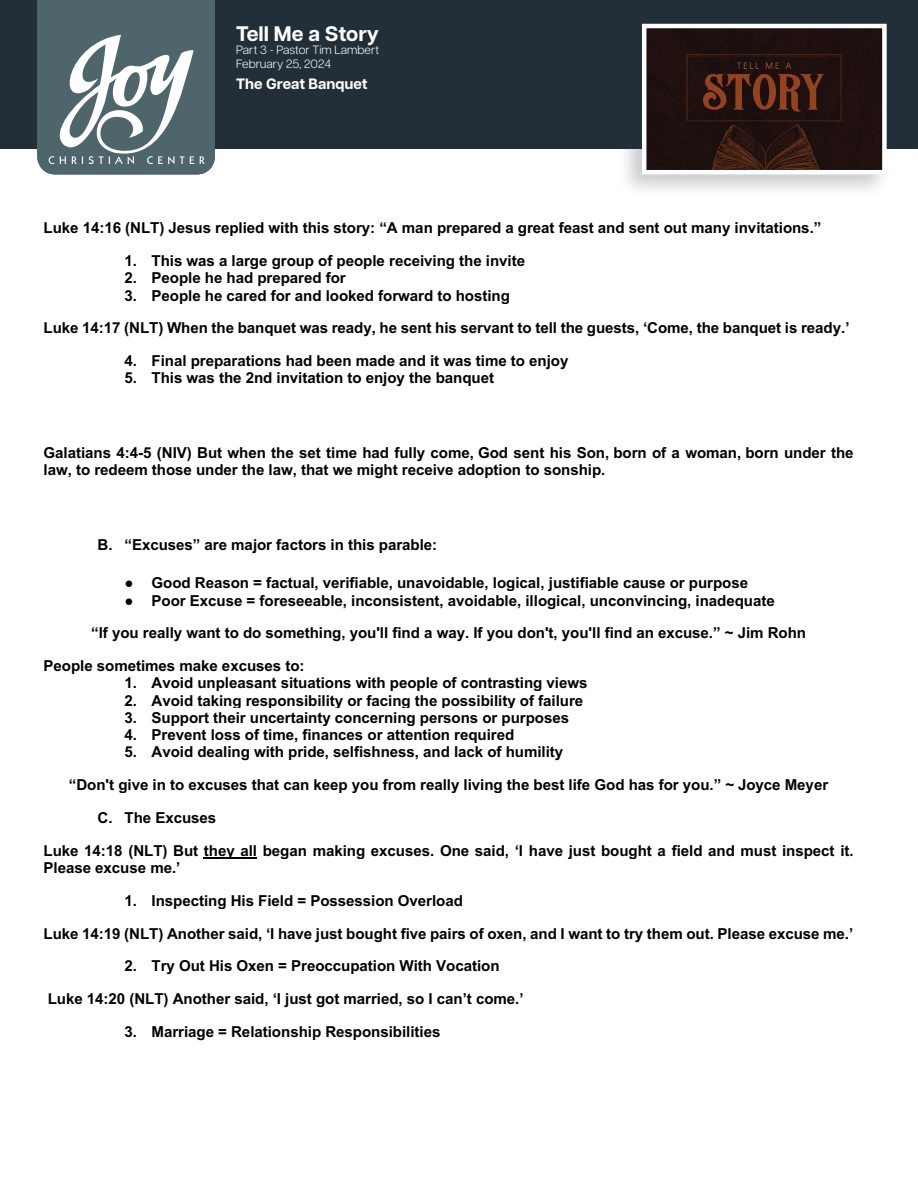
<style>
.page{position:relative;width:918px;height:1188px;background:#fff}
.page>*{position:absolute;margin:0;border:0;box-sizing:border-box;transform-origin:0 0}
.t1{font:700 21px "Articulat CF";color:#fff}
.t2{font:700 15.15px/32.7px "Arial";letter-spacing:-.005em;color:#020304}
.t3{font:700 15px "Articulat CF";color:#fff}
.t4{font:300 12px/13.5px "Articulat CF";color:#fff}
.s1{font-weight:400}
</style>
<div class="page">
<hr style="left:204px;top:857px;width:53px;height:2px;background:#020304">
<div style="left:0;top:0;width:918px;height:149px;background:#222f38"></div>
<div style="left:617px;top:18px;width:276px;height:181px;background:#222f38;opacity:.25"></div>
<svg style="left:640px;top:22px;width:249px;height:155px"></svg>
<svg style="left:37px;top:0;width:178px;height:174px"></svg>
<h1 class="t1" style="left:236px;top:18px;width:144px">Tell Me a Story</h1>
<p class="t4" style="left:236px;top:42px;width:144px">Part 3 - Pastor Tim Lambert<br>February 25, 2024</p>
<p class="t3" style="left:236px;top:72px;width:133px">The Great Banquet</p>
<p class="t2" style="left:44px;top:212px;width:779px">Luke 14:16 (NLT) Jesus replied with this story: “A man prepared a great feast and sent out many invitations.”</p>
<p class="t2" style="left:125px;top:245px;width:402px">1. This was a large group of people receiving the invite</p>
<p class="t2" style="left:125px;top:262px;width:223px">2. People he had prepared for</p>
<p class="t2" style="left:44px;top:279px;width:807px;text-indent:81px">3. People he cared for and looked forward to hosting<br>Luke 14:17 (NLT) When the banquet was ready, he sent his servant to tell the guests, ‘Come, the banquet is ready.’</p>
<p class="t2" style="left:125px;top:345px;width:445px">4. Final preparations had been made and it was time to enjoy</p>
<p class="t2" style="left:125px;top:362px;width:371px">5. This was the 2nd invitation to enjoy the banquet</p>
<p class="t2" style="left:44px;top:444px;width:812px;line-height:17.2px">Galatians 4:4-5 (NIV) But when the set time had fully come, God sent his Son, born of a woman, born under the law, to redeem those under the law, that we might receive adoption to sonship.</p>
<p class="t2" style="left:98px;top:529px;width:341px">B. “Excuses” are major factors in this parable:</p>
<p class="t2" style="left:125px;top:567px;width:625px"><span class="s1">●</span> Good Reason = factual, verifiable, unavoidable, logical, justifiable cause or purpose</p>
<p class="t2" style="left:125px;top:584px;width:652px"><span class="s1">●</span> Poor Excuse = foreseeable, inconsistent, avoidable, illogical, unconvincing, inadequate</p>
<p class="t2" style="left:91px;top:617px;width:716px">“If you really want to do something, you'll find a way. If you don't, you'll find an excuse.” ~ Jim Rohn</p>
<p class="t2" style="left:44px;top:650px;width:263px">People sometimes make excuses to:</p>
<p class="t2" style="left:125px;top:667px;width:464px">1. Avoid unpleasant situations with people of contrasting views</p>
<p class="t2" style="left:125px;top:684px;width:460px">2. Avoid taking responsibility or facing the possibility of failure</p>
<p class="t2" style="left:125px;top:701px;width:446px">3. Support their uncertainty concerning persons or purposes</p>
<p class="t2" style="left:125px;top:719px;width:391px">4. Prevent loss of time, finances or attention required</p>
<p class="t2" style="left:125px;top:736px;width:440px">5. Avoid dealing with pride, selfishness, and lack of humility</p>
<p class="t2" style="left:69px;top:769px;width:761px">“Don't give in to excuses that can keep you from really living the best life God has for you.” ~ Joyce Meyer</p>
<p class="t2" style="left:98px;top:801px;width:120px">C. The Excuses</p>
<p class="t2" style="left:44px;top:834px;width:812px">Luke 14:18 (NLT) But they all began making excuses. One said, ‘I have just bought a field and must inspect it.</p>
<p class="t2" style="left:44px;top:851px;width:138px">Please excuse me.’</p>
<p class="t2" style="left:44px;top:884px;width:811px;text-indent:81px">1. Inspecting His Field = Possession Overload<br>Luke 14:19 (NLT) Another said, ‘I have just bought five pairs of oxen, and I want to try them out. Please excuse me.’</p>
<p class="t2" style="left:48px;top:950px;width:477px;text-indent:77px">2. Try Out His Oxen = Preoccupation With Vocation<br>Luke 14:20 (NLT) Another said, ‘I just got married, so I can’t come.’</p>
<p class="t2" style="left:125px;top:1015px;width:317px">3. Marriage = Relationship Responsibilities</p>
</div>
